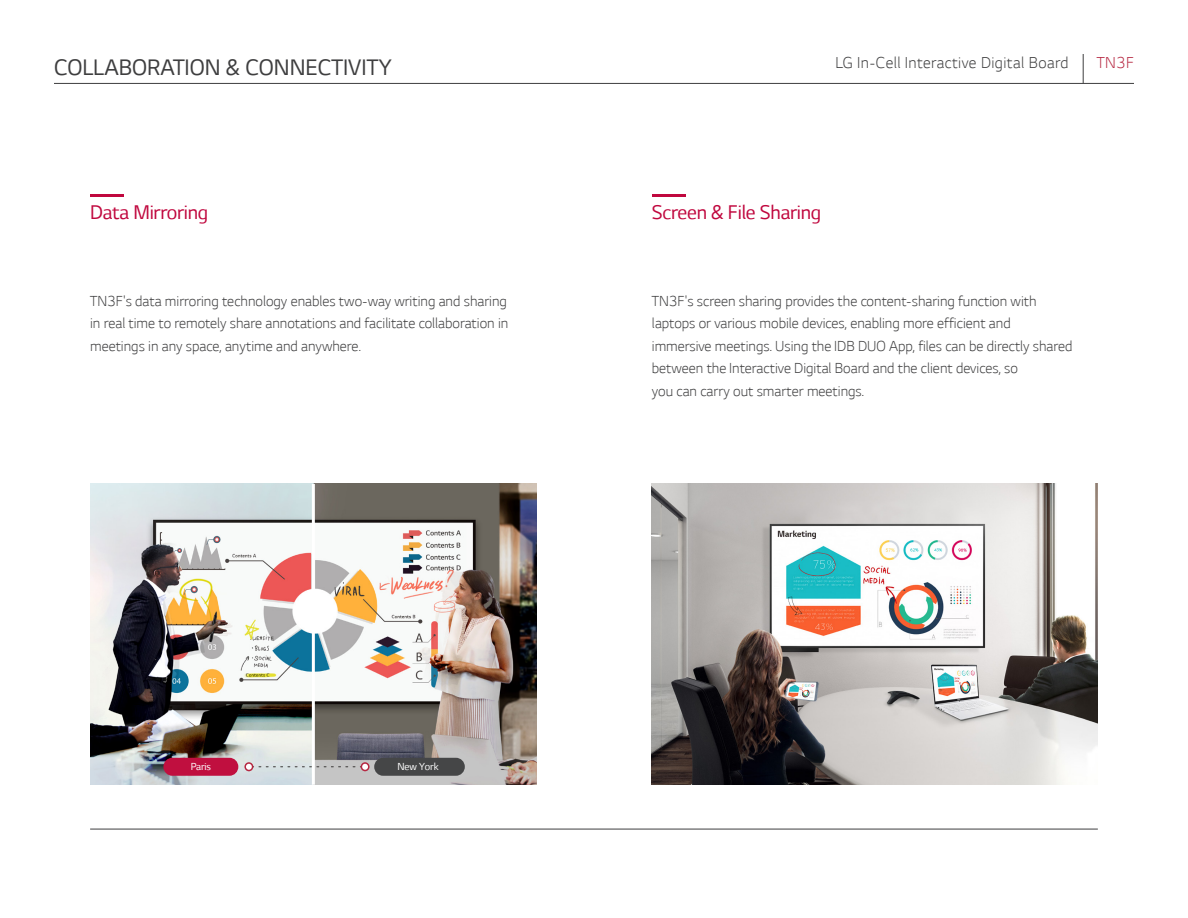
<style>
.page{position:relative;width:1188px;height:918px;background:#fff}
.page>*{position:absolute;margin:0;border:0;box-sizing:border-box;transform-origin:0 0}
.t1{font:25.5px "LG Smart";color:#3e3e3f}
.t2{font:22.5px "LG Smart";letter-spacing:-.01em;color:#c0073e}
.t3{font:300 18px "LG Smart";letter-spacing:.025em;color:#3e3e3f}
.t4{font:300 18px "LG Smart";color:#b62842}
.t5{font:300 16.5px/22.5px "LG Smart";color:#3e3e3f}
.t6{font:11.55px "LG Smart";letter-spacing:-.01em;color:#fff}
</style>
<div class="page">
<hr style="left:90px;top:829px;width:1008px;height:1px;background:#3e3e3f">
<hr style="left:652px;top:195px;width:34px;height:2px;background:#c0073e">
<hr style="left:90px;top:195px;width:34px;height:2px;background:#c0073e">
<img style="left:652px;top:484px;width:446px;height:301px">
<img style="left:90px;top:484px;width:447px;height:301px">
<div style="left:163px;top:758px;width:75px;height:18px;background:#c00f3f;border-radius:9px"></div>
<div style="left:374px;top:758px;width:91px;height:18px;background:#454647;border-radius:9px"></div>
<svg style="left:244px;top:762px;width:126px;height:9px"></svg>
<hr style="left:312px;top:484px;width:3px;height:301px;background:#fff">
<hr style="left:54px;top:83px;width:1080px;height:1px;background:#3e3e3f">
<svg style="left:1083px;top:54px;width:1px;height:29px"></svg>
<p class="t1" style="left:54px;top:53px;width:339px">COLLABORATION &amp; CONNECTIVITY</p>
<p class="t3" style="left:835px;top:53px;width:235px">LG In-Cell Interactive Digital Board</p>
<p class="t4" style="left:1097px;top:53px;width:39px">TN3F</p>
<p class="t2" style="left:90px;top:200px;width:120px">Data Mirroring</p>
<p class="t5" style="left:90px;top:289px;width:420px;text-align:justify">TN3F's data mirroring technology enables two-way writing and sharing in real time to remotely share annotations and facilitate collaboration in meetings in any space, anytime and anywhere.</p>
<p class="t2" style="left:652px;top:200px;width:171px">Screen &amp; File Sharing</p>
<p class="t5" style="left:652px;top:289px;width:386px">TN3F's screen sharing provides the content-sharing function with</p>
<p class="t5" style="left:652px;top:312px;width:360px">laptops or various mobile devices, enabling more efficient and</p>
<p class="t5" style="left:652px;top:334px;width:422px">immersive meetings. Using the IDB DUO App, files can be directly shared between the Interactive Digital Board and the client devices, so</p>
<p class="t5" style="left:652px;top:379px;width:214px">you can carry out smarter meetings.</p>
<p class="t6" style="left:191px;top:760px;width:22px">Paris</p>
<p class="t6" style="left:397px;top:760px;width:43px">New York</p>
</div>
